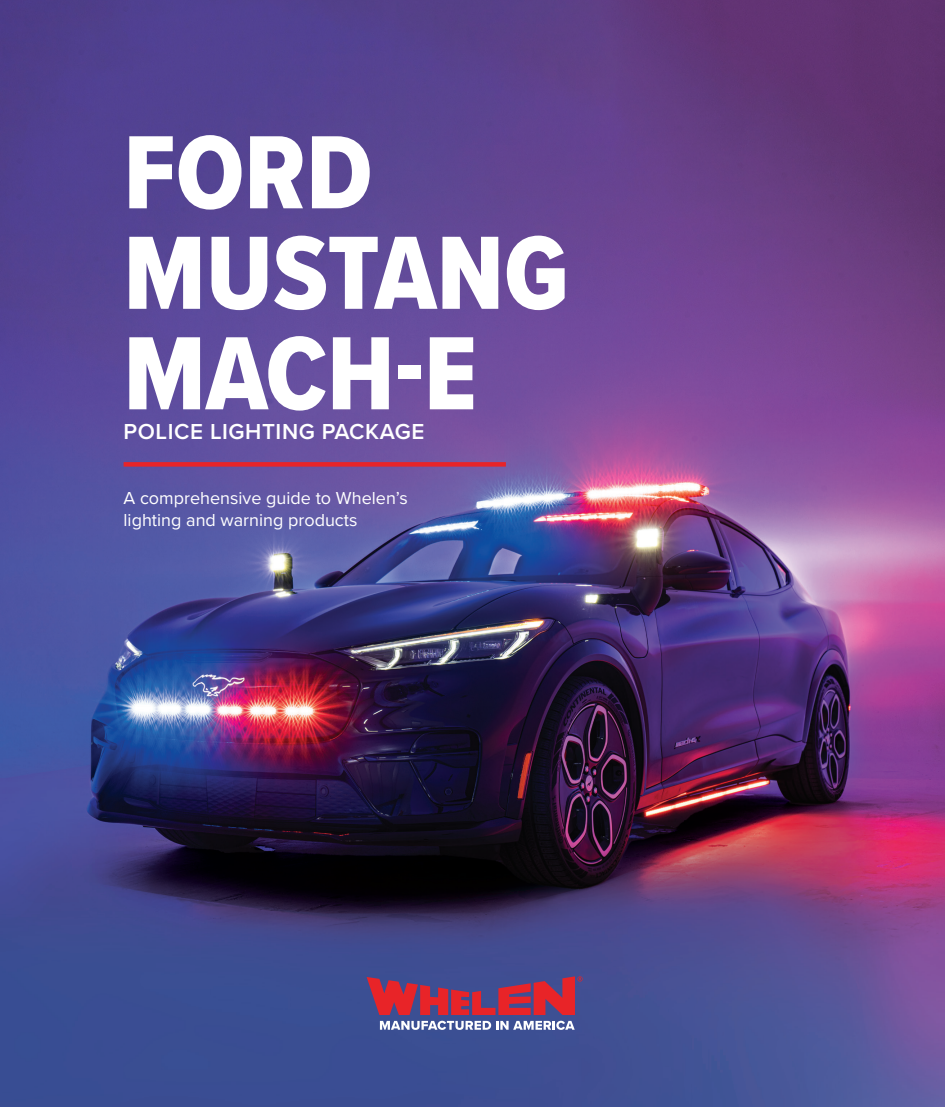
<style>
.page{position:relative;width:945px;height:1107px;background:#fff}
.page>*{position:absolute;margin:0;border:0;box-sizing:border-box;transform-origin:0 0}
.t1{font:108px/100.5px "Proxima Nova Cond Extrabld";color:#fff}
.t2{font:600 22.5px "Proxima Nova";letter-spacing:.025em;color:#fff}
.t3{font:18px/21.6px "Proxima Nova";color:#fff}
</style>
<div class="page">
<img style="left:0;top:0;width:945px;height:1107px">
<div style="left:124px;top:462px;width:382px;height:5px;background:#e82428"></div>
<svg style="left:380px;top:1021px;width:195px;height:9px"></svg>
<svg style="left:367px;top:976px;width:216px;height:39px"></svg>
<p class="t1" style="left:124px;top:121px;width:447px">FORD<br>MUSTANG<br>MACH-E</p>
<p class="t2" style="left:124px;top:415px;width:302px">POLICE LIGHTING PACKAGE</p>
<p class="t3" style="left:124px;top:487px;width:286px">A comprehensive guide to Whelen’s lighting and warning products</p>
</div>
